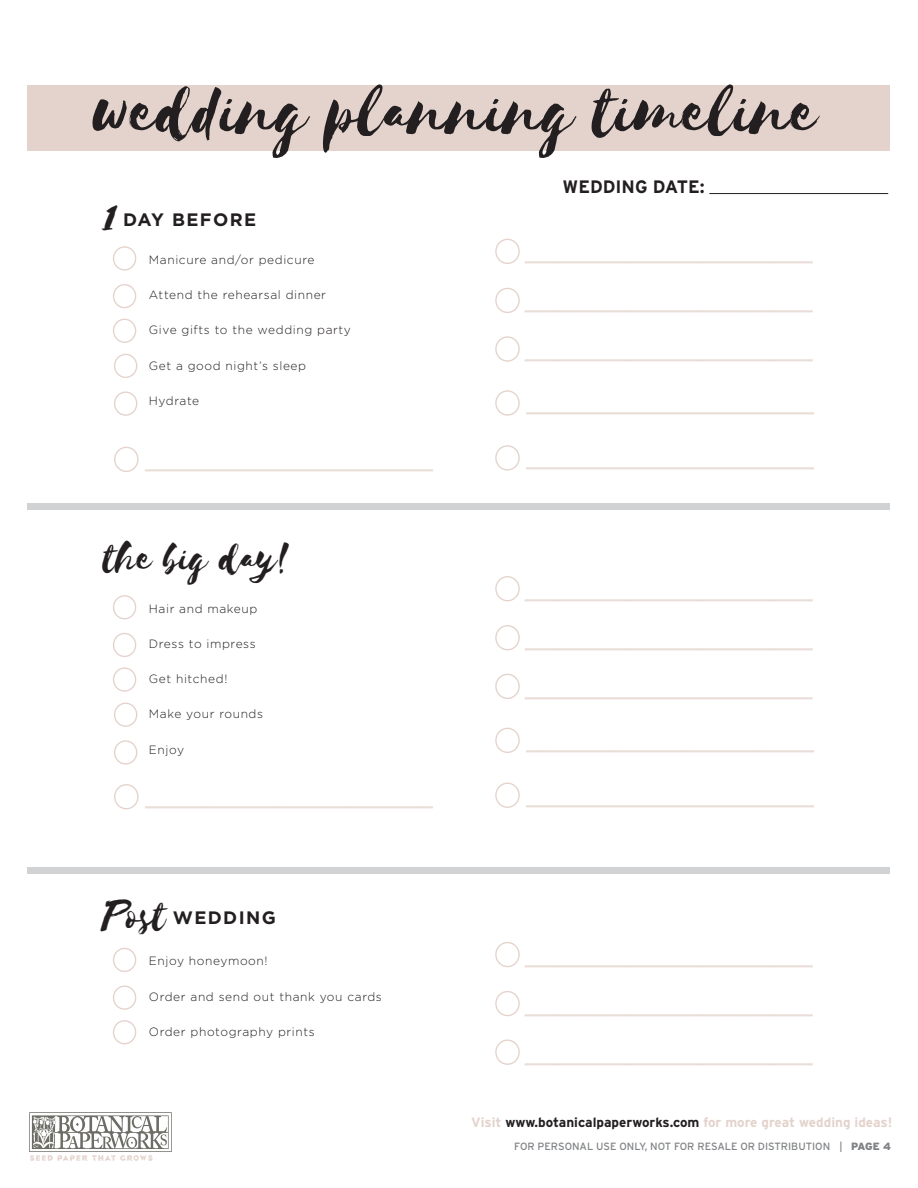
<style>
.page{position:relative;width:918px;height:1188px;background:#fff}
.page>*{position:absolute;margin:0;border:0;box-sizing:border-box;transform-origin:0 0}
.t1{font:78px "Selima";color:#231f20}
.t2{font:45px "Selima";color:#231f20}
.t3{font:700 18px "Interstate";color:#eaddd7}
.t4{font:700 18px "Gotham";letter-spacing:.075em;color:#231f20}
.t5{font:700 18px "Interstate";color:#231f20}
.t6{font:700 13.5px "Interstate";color:#e4d3cc}
.t7{font:300 12px "Gotham";letter-spacing:.05em;color:#231f20}
.t8{font:10.5px "Interstate";color:#808285}
.s1{color:#231f20}
.s2{font-weight:900}
</style>
<div class="page">
<div style="left:28px;top:85px;width:862px;height:65px;background:#e4d3cc"></div>
<svg style="left:29px;top:1112px;width:143px;height:49px"></svg>
<hr style="left:709px;top:193px;width:179px;height:1px;background:#231f20">
<div style="left:28px;top:503px;width:862px;height:7px;background:#d1d2d4"></div>
<div style="left:28px;top:867px;width:862px;height:6px;background:#d1d2d4"></div>
<div style="left:113px;top:246px;width:23px;height:25px;border:1px solid #e4d3cc;border-radius:50%"></div>
<div style="left:113px;top:948px;width:23px;height:24px;border:1px solid #e4d3cc;border-radius:50%"></div>
<div style="left:113px;top:595px;width:23px;height:24px;border:1px solid #e4d3cc;border-radius:50%"></div>
<div style="left:113px;top:319px;width:23px;height:24px;border:1px solid #e4d3cc;border-radius:50%"></div>
<div style="left:113px;top:1020px;width:23px;height:24px;border:1px solid #e4d3cc;border-radius:50%"></div>
<div style="left:113px;top:667px;width:23px;height:25px;border:1px solid #e4d3cc;border-radius:50%"></div>
<div style="left:113px;top:284px;width:23px;height:24px;border:1px solid #e4d3cc;border-radius:50%"></div>
<div style="left:113px;top:986px;width:23px;height:24px;border:1px solid #e4d3cc;border-radius:50%"></div>
<div style="left:113px;top:633px;width:23px;height:24px;border:1px solid #e4d3cc;border-radius:50%"></div>
<div style="left:114px;top:354px;width:23px;height:24px;border:1px solid #e4d3cc;border-radius:50%"></div>
<div style="left:114px;top:703px;width:23px;height:24px;border:1px solid #e4d3cc;border-radius:50%"></div>
<div style="left:114px;top:391px;width:23px;height:25px;border:1px solid #e4d3cc;border-radius:50%"></div>
<div style="left:114px;top:740px;width:23px;height:25px;border:1px solid #e4d3cc;border-radius:50%"></div>
<div style="left:495px;top:239px;width:25px;height:25px;border:1px solid #e4d3cc;border-radius:50%"></div>
<div style="left:495px;top:576px;width:25px;height:25px;border:1px solid #e4d3cc;border-radius:50%"></div>
<div style="left:495px;top:390px;width:25px;height:26px;border:1px solid #e4d3cc;border-radius:50%"></div>
<div style="left:495px;top:728px;width:25px;height:25px;border:1px solid #e4d3cc;border-radius:50%"></div>
<div style="left:495px;top:445px;width:25px;height:26px;border:1px solid #e4d3cc;border-radius:50%"></div>
<div style="left:495px;top:783px;width:25px;height:25px;border:1px solid #e4d3cc;border-radius:50%"></div>
<div style="left:114px;top:447px;width:25px;height:25px;border:1px solid #e4d3cc;border-radius:50%"></div>
<div style="left:114px;top:784px;width:25px;height:25px;border:1px solid #e4d3cc;border-radius:50%"></div>
<div style="left:495px;top:336px;width:25px;height:26px;border:1px solid #e4d3cc;border-radius:50%"></div>
<div style="left:495px;top:674px;width:25px;height:25px;border:1px solid #e4d3cc;border-radius:50%"></div>
<div style="left:495px;top:288px;width:25px;height:25px;border:1px solid #e4d3cc;border-radius:50%"></div>
<div style="left:495px;top:625px;width:25px;height:25px;border:1px solid #e4d3cc;border-radius:50%"></div>
<div style="left:495px;top:942px;width:25px;height:25px;border:1px solid #e4d3cc;border-radius:50%"></div>
<div style="left:495px;top:1040px;width:25px;height:25px;border:1px solid #e4d3cc;border-radius:50%"></div>
<div style="left:495px;top:991px;width:25px;height:25px;border:1px solid #e4d3cc;border-radius:50%"></div>
<h1 class="t1" style="left:93px;top:69px;width:727px">wedding planning timeline</h1>
<p class="t2" style="left:104px;top:193px;width:14px">1</p>
<p class="t4" style="left:123px;top:207px;width:135px">DAY BEFORE</p>
<p class="t7" style="left:149px;top:252px;width:167px">Manicure and/or pedicure</p>
<p class="t7" style="left:149px;top:287px;width:179px">Attend the rehearsal dinner</p>
<p class="t7" style="left:149px;top:323px;width:204px">Give gifts to the wedding party</p>
<p class="t7" style="left:149px;top:358px;width:159px">Get a good night’s sleep</p>
<p class="t7" style="left:149px;top:393px;width:52px">Hydrate</p>
<p class="t3" style="left:145px;top:451px;width:290px">________________________________</p>
<p class="t2" style="left:104px;top:533px;width:190px">the big day!</p>
<p class="t7" style="left:149px;top:601px;width:110px">Hair and makeup</p>
<p class="t7" style="left:149px;top:636px;width:108px">Dress to impress</p>
<p class="t7" style="left:149px;top:671px;width:80px">Get hitched!</p>
<p class="t7" style="left:149px;top:707px;width:116px">Make your rounds</p>
<p class="t7" style="left:149px;top:742px;width:37px">Enjoy</p>
<p class="t3" style="left:145px;top:789px;width:290px">________________________________</p>
<p class="t2" style="left:104px;top:891px;width:64px">Post</p>
<p class="t4" style="left:173px;top:906px;width:104px">WEDDING</p>
<p class="t7" style="left:149px;top:954px;width:120px">Enjoy honeymoon!</p>
<p class="t7" style="left:149px;top:989px;width:235px">Order and send out thank you cards</p>
<p class="t7" style="left:149px;top:1024px;width:167px">Order photography prints</p>
<p class="t5" style="left:562px;top:177px;width:144px">WEDDING DATE:</p>
<p class="t3" style="left:525px;top:244px;width:289px">________________________________</p>
<p class="t3" style="left:525px;top:293px;width:289px">________________________________</p>
<p class="t3" style="left:525px;top:342px;width:289px">________________________________</p>
<p class="t3" style="left:526px;top:395px;width:289px">________________________________</p>
<p class="t3" style="left:526px;top:450px;width:289px">________________________________</p>
<p class="t3" style="left:525px;top:581px;width:289px">________________________________</p>
<p class="t3" style="left:525px;top:630px;width:289px">________________________________</p>
<p class="t3" style="left:525px;top:679px;width:289px">________________________________</p>
<p class="t3" style="left:526px;top:732px;width:289px">________________________________</p>
<p class="t3" style="left:526px;top:787px;width:289px">________________________________</p>
<p class="t3" style="left:525px;top:947px;width:289px">________________________________</p>
<p class="t3" style="left:525px;top:996px;width:289px">________________________________</p>
<p class="t3" style="left:525px;top:1045px;width:289px">________________________________</p>
<p class="t6" style="left:471px;top:1115px;width:423px">Visit <span class="s1">www.botanicalpaperworks.com</span> for more great wedding ideas!</p>
<p class="t8" style="left:514px;top:1140px;width:378px">FOR PERSONAL USE ONLY, NOT FOR RESALE OR DISTRIBUTION | <span class="s2">PAGE 4</span></p>
</div>
